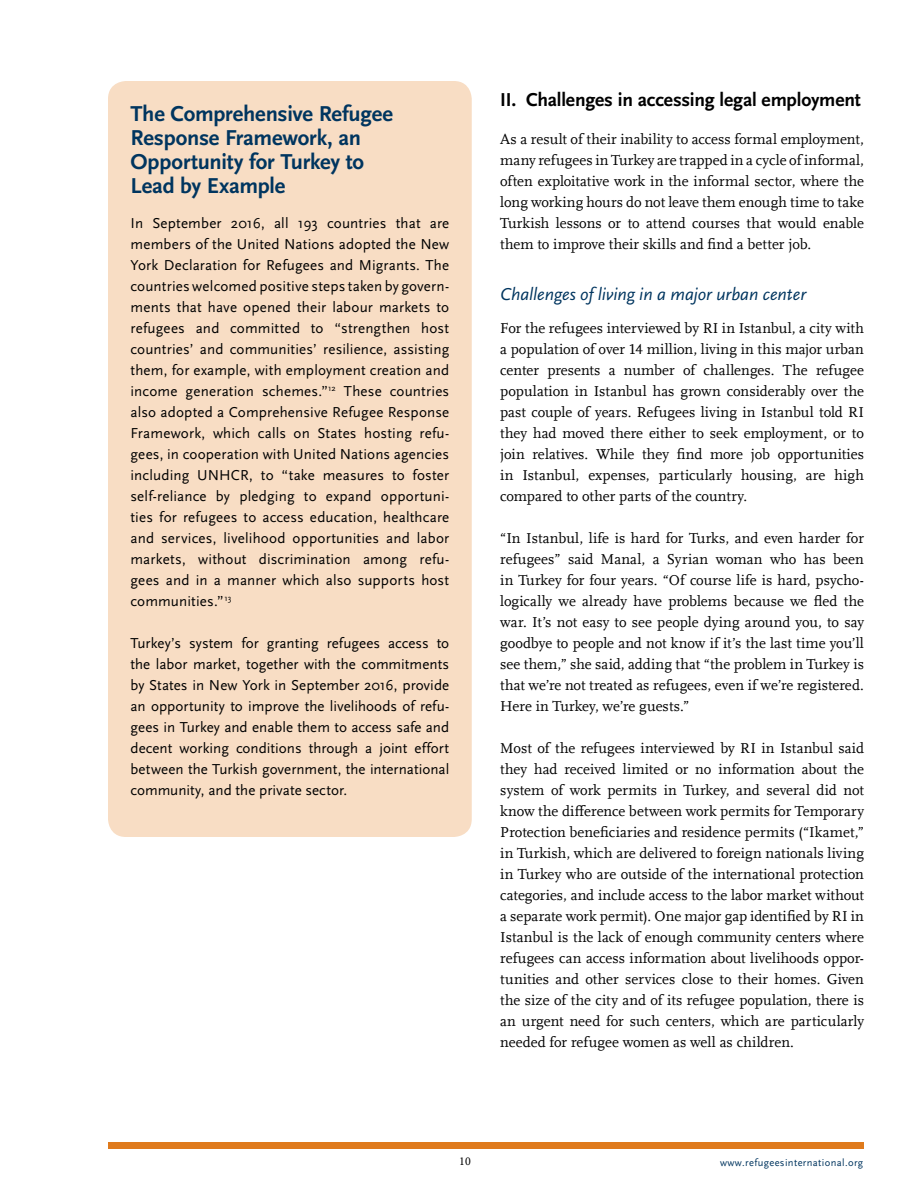
<style>
.page{position:relative;width:918px;height:1188px;background:#fff}
.page>*{position:absolute;margin:0;border:0;box-sizing:border-box;transform-origin:0 0}
._5_side_box_head{font:700 22.5px/24px "Scala Sans";letter-spacing:-.01em;color:#00355f}
._2_SUBHEAD_2{font:700 19.5px "Scala Sans";letter-spacing:-.01em;color:#000}
._3_SUBHEAD_3{font:italic 18px "Scala Sans";letter-spacing:-.005em;color:#00355f}
._4_Running_text{font:15px/21px "Scala Offc";letter-spacing:.005em;color:#000;text-align:justify}
._5_side_box_text{font:15px/21px "Scala Sans";letter-spacing:.005em;color:#000;text-align:justify}
.t1{font:12px "Minion Pro";color:#000}
.t2{font:10.5px "Scala Sans";letter-spacing:.035em;color:#00355f}
</style>
<div class="page">
<div style="left:108px;top:81px;width:364px;height:756px;background:#f8ddc4;border-radius:18px"></div>
<div style="left:108px;top:1142px;width:756px;height:7px;background:#df7a1c"></div>
<p class="_5_side_box_head" style="left:130px;top:103px;width:264px">The Comprehensive Refugee<br>Response Framework, an<br>Opportunity for Turkey to<br>Lead by Example</p>
<p class="_5_side_box_text" style="left:130px;top:213px;width:320px">In September 2016, all 193 countries that are members of the United Nations adopted the New York Declaration for Refugees and Migrants. The countries welcomed positive steps taken by govern&shy;ments that have opened their labour markets to refugees and committed to “strengthen host countries’ and communities’ resilience, assisting them, for example, with employment creation and income generation schemes.”<sup>12</sup> These countries also adopted a Comprehensive Refugee Response Framework, which calls on States hosting refu&shy;gees, in cooperation with United Nations agencies including UNHCR, to “take measures to foster self-reliance by pledging to expand opportuni&shy;ties for refugees to access education, healthcare and services, livelihood opportunities and labor markets, without discrimination among refu&shy;gees and in a manner which also supports host communities.”<sup>13</sup></p>
<p class="_5_side_box_text" style="left:130px;top:633px;width:320px">Turkey’s system for granting refugees access to the labor market, together with the commitments by States in New York in September 2016, provide an opportunity to improve the livelihoods of refu&shy;gees in Turkey and enable them to access safe and decent working conditions through a joint effort between the Turkish government, the international community, and the private sector.</p>
<p class="_2_SUBHEAD_2" style="left:500px;top:89px;width:362px">II. Challenges in accessing legal employment</p>
<p class="_4_Running_text" style="left:500px;top:129px;width:365px">As a result of their inability to access formal employment, many refugees in Turkey are trapped in a cycle of informal, often exploitative work in the informal sector, where the long working hours do not leave them enough time to take Turkish lessons or to attend courses that would enable them to improve their skills and find a better job.</p>
<p class="_3_SUBHEAD_3" style="left:500px;top:284px;width:307px">Challenges of living in a major urban center</p>
<p class="_4_Running_text" style="left:500px;top:318px;width:365px">For the refugees interviewed by RI in Istanbul, a city with a population of over 14 million, living in this major urban center presents a number of challenges. The refugee population in Istanbul has grown considerably over the past couple of years. Refugees living in Istanbul told RI they had moved there either to seek employment, or to join relatives. While they find more job opportunities in Istanbul, expenses, particularly housing, are high compared to other parts of the country.</p>
<p class="_4_Running_text" style="left:500px;top:528px;width:365px">“In Istanbul, life is hard for Turks, and even harder for refugees” said Manal, a Syrian woman who has been in Turkey for four years. “Of course life is hard, psycho&shy;logically we already have problems because we fled the war. It’s not easy to see people dying around you, to say goodbye to people and not know if it’s the last time you’ll see them,” she said, adding that “the problem in Turkey is that we’re not treated as refugees, even if we’re registered.<br>Here in Turkey, we’re guests.”</p>
<p class="_4_Running_text" style="left:500px;top:738px;width:365px">Most of the refugees interviewed by RI in Istanbul said they had received limited or no information about the system of work permits in Turkey, and several did not know the difference between work permits for Temporary Protection beneficiaries and residence permits (“Ikamet,” in Turkish, which are delivered to foreign nationals living in Turkey who are outside of the international protection categories, and include access to the labor market without a separate work permit). One major gap identified by RI in Istanbul is the lack of enough community centers where refugees can access information about livelihoods oppor&shy;tunities and other services close to their homes. Given the size of the city and of its refugee population, there is an urgent need for such centers, which are particularly needed for refugee women as well as children.</p>
<p class="t1" style="left:459px;top:1153px;width:13px">10</p>
<p class="t2" style="left:720px;top:1156px;width:145px">www.refugeesinternational.org</p>
</div>
